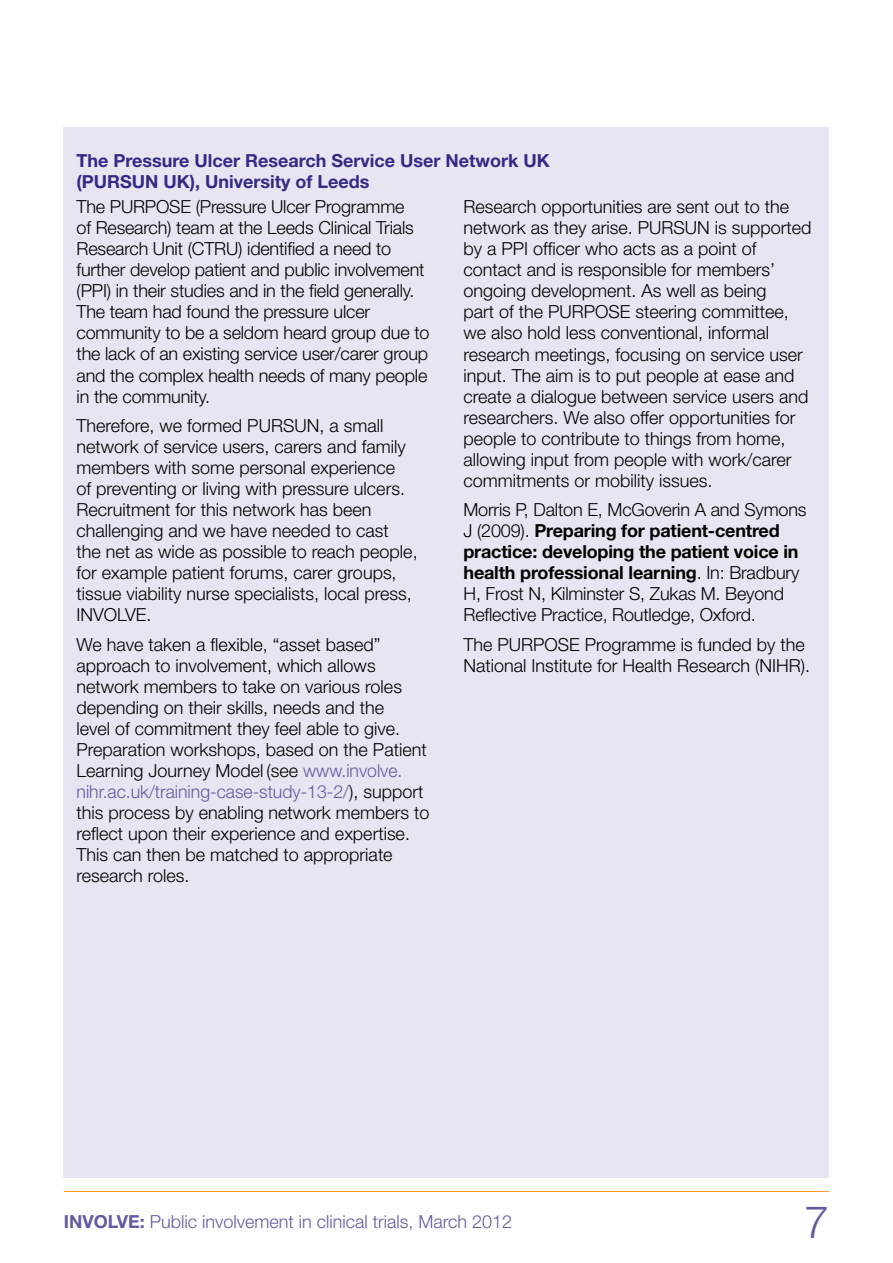
<style>
.page{position:relative;width:893px;height:1263px;background:#fff}
.page>*{position:absolute;margin:0;border:0;box-sizing:border-box;transform-origin:0 0}
.t1{font:300 45px "Helvetica Neue";color:#635aa0}
.t2{font:300 18px/21px "Helvetica Neue";color:#000}
.t3{font:700 18px/21px "Helvetica Neue";color:#332a86}
.t4{font:300 18px "Helvetica Neue";color:#635aa0}
.s1{color:#635aa0}
.s2{font-weight:700}
</style>
<div class="page">
<div style="left:64px;top:128px;width:765px;height:1050px;background:#e7e5f1"></div>
<hr style="left:64px;top:1191px;width:765px;height:1px;background:#f8991d">
<p class="t3" style="left:77px;top:150px;width:475px">The Pressure Ulcer Research Service User Network UK (PURSUN UK), University of Leeds</p>
<p class="t2" style="left:77px;top:196px;width:354px">The PURPOSE (Pressure Ulcer Programme<br>of Research) team at the Leeds Clinical Trials Research Unit (CTRU) identified a need to further develop patient and public involvement (PPI) in their studies and in the field generally.<br>The team had found the pressure ulcer community to be a seldom heard group due to the lack of an existing service user/carer group and the complex health needs of many people in the community.</p>
<p class="t2" style="left:77px;top:415px;width:343px">Therefore, we formed PURSUN, a small network of service users, carers and family members with some personal experience<br>of preventing or living with pressure ulcers.<br>Recruitment for this network has been challenging and we have needed to cast<br>the net as wide as possible to reach people, for example patient forums, carer groups, tissue viability nurse specialists, local press, INVOLVE.</p>
<p class="t2" style="left:77px;top:633px;width:354px">We have taken a flexible, “asset based” approach to involvement, which allows network members to take on various roles depending on their skills, needs and the<br>level of commitment they feel able to give.<br>Preparation workshops, based on the Patient Learning Journey Model (see <span class="s1">www.involve. nihr.ac.uk/training-case-study-13-2/</span>), support this process by enabling network members to reflect upon their experience and expertise.<br>This can then be matched to appropriate research roles.</p>
<p class="t2" style="left:463px;top:196px;width:350px">Research opportunities are sent out to the network as they arise. PURSUN is supported by a PPI officer who acts as a point of contact and is responsible for members’ ongoing development. As well as being<br>part of the PURPOSE steering committee, we also hold less conventional, informal research meetings, focusing on service user input. The aim is to put people at ease and create a dialogue between service users and researchers. We also offer opportunities for people to contribute to things from home, allowing input from people with work/carer commitments or mobility issues.</p>
<p class="t2" style="left:463px;top:499px;width:344px">Morris P, Dalton E, McGoverin A and Symons J (2009). <span class="s2">Preparing for patient-centred practice: developing the patient voice in health professional learning</span>. In: Bradbury H, Frost N, Kilminster S, Zukas M. Beyond Reflective Practice, Routledge, Oxford.</p>
<p class="t2" style="left:463px;top:633px;width:348px">The PURPOSE Programme is funded by the<br>National Institute for Health Research (NIHR).</p>
<p class="t4" style="left:64px;top:1210px;width:450px"><span class="s2">INVOLVE:</span> Public involvement in clinical trials, March 2012</p>
<h1 class="t1" style="left:804px;top:1195px;width:27px">7</h1>
</div>
